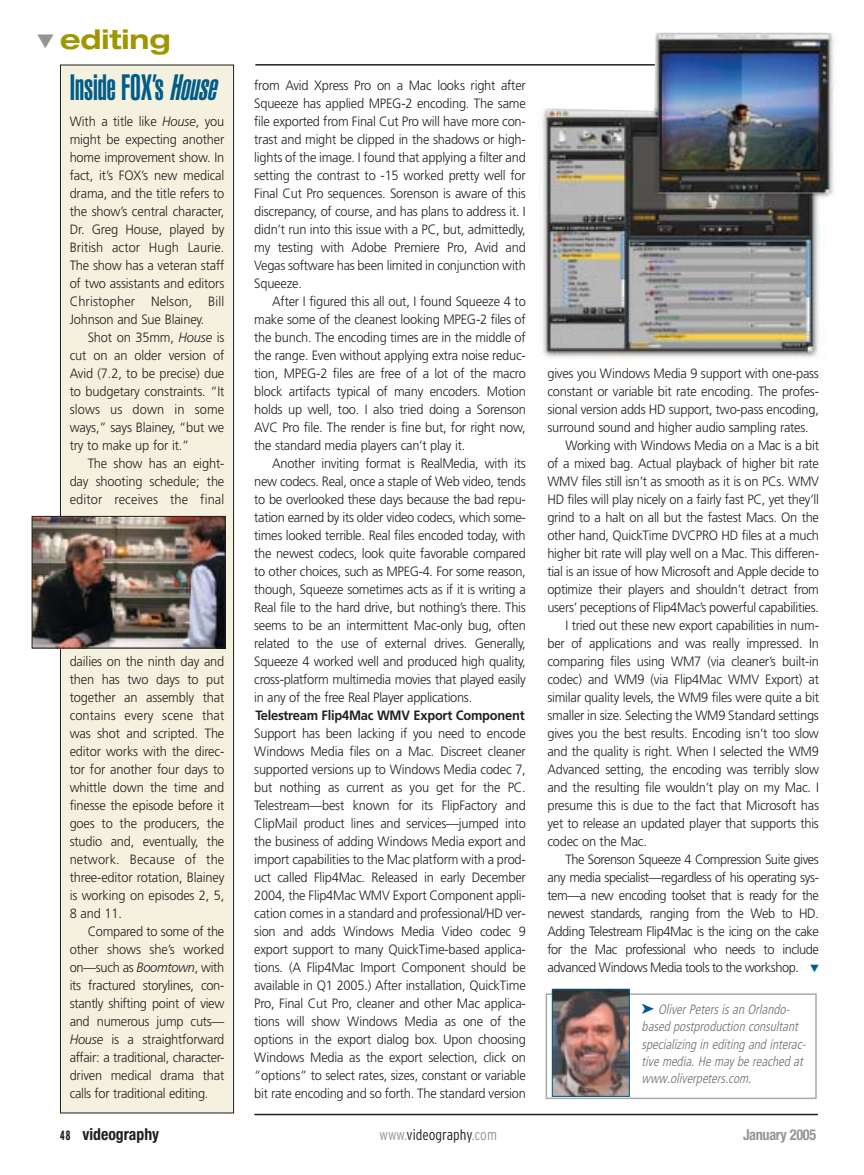
<style>
.page{position:relative;width:864px;height:1175px;background:#fff}
.page>*{position:absolute;margin:0;border:0;box-sizing:border-box;transform-origin:0 0}
.t1{font:900 extra-condensed 36px "Helvetica";color:#005c89;scale:.9 1}
.t2{font:700 expanded 27px "Helvetica Neue";color:#a09600}
.t3{font:700 condensed 16.5px "Helvetica Neue";color:#231f20;scale:.95 1}
.t4{font:300 condensed 15px "Interstate";color:#231f20}
.t5{font:700 condensed 15px "Helvetica Neue";letter-spacing:-.025em;color:#939598;scale:.95 1}
.t6{font:300 13.5px/18px "Frutiger";letter-spacing:-.015em;color:#231f20;text-align:justify;scale:.95 1}
.t7{font:300 13.5px "Frutiger";letter-spacing:-.035em;color:#231f20;scale:.95 1}
.t8{font:italic 300 condensed 13.5px/17.2px "Frutiger";color:#6c6e70}
.t9{font:700 13.5px "Frutiger";letter-spacing:-.015em;color:#231f20;scale:.95 1}
.s1{color:#939598}
.s2{font-style:italic}
.s3{color:#005c89}
.s4{font-weight:800;font-size:13.5px}
</style>
<div class="page">
<hr style="left:255px;top:64px;width:564px;height:2px;background:#231f20">
<div style="left:60px;top:65px;width:174px;height:1048px;background:#f4f1de"></div>
<div style="left:60px;top:65px;width:174px;height:1048px;border:1px solid #231f20"></div>
<hr style="left:254px;top:1113px;width:564px;height:2px;background:#231f20">
<img style="left:538px;top:33px;width:296px;height:325px">
<div style="left:549px;top:82px;width:99px;height:14px;background:#fff"></div>
<div style="left:546px;top:993px;width:271px;height:106px;border:2px solid #a7a9ac"></div>
<img style="left:554px;top:991px;width:74px;height:103px">
<div style="left:552px;top:989px;width:78px;height:107px;border:1px solid #005c89"></div>
<img style="left:34px;top:518px;width:189px;height:128px">
<div style="left:32px;top:516px;width:193px;height:132px;border:1px solid #231f20"></div>
<h2 class="t2" style="left:37px;top:30px;width:135px"><span class="s1">▼</span> editing</h2>
<h1 class="t1" style="left:70px;top:74px;width:171px">Inside FOX’s <span class="s2">House</span></h1>
<p class="t6" style="left:70px;top:113px;width:164px">With a title like <span class="s2">House</span>, you might be expecting another home improvement show. In fact, it’s FOX’s new medical drama, and the title refers to the show’s central character, Dr. Greg House, played by British actor Hugh Laurie.<br>The show has a veteran staff of two assistants and editors Christopher Nelson, Bill Johnson and Sue Blainey.</p>
<p class="t6" style="left:70px;top:329px;width:164px;text-indent:18px">Shot on 35mm, <span class="s2">House</span> is cut on an older version of Avid (7.2, to be precise) due to budgetary constraints. “It slows us down in some ways,” says Blainey, “but we try to make up for it.”</p>
<p class="t6" style="left:70px;top:455px;width:164px;text-indent:18px">The show has an eight&shy;day shooting schedule; the editor receives the final</p>
<p class="t6" style="left:254px;top:77px;width:287px">from Avid Xpress Pro on a Mac looks right after Squeeze has applied MPEG-2 encoding. The same file exported from Final Cut Pro will have more con&shy;trast and might be clipped in the shadows or high&shy;lights of the image. I found that applying a filter and setting the contrast to -15 worked pretty well for Final Cut Pro sequences. Sorenson is aware of this discrepancy, of course, and has plans to address it. I didn’t run into this issue with a PC, but, admittedly, my testing with Adobe Premiere Pro, Avid and Vegas software has been limited in conjunction with Squeeze.</p>
<p class="t6" style="left:254px;top:293px;width:287px;text-indent:18px">After I figured this all out, I found Squeeze 4 to make some of the cleanest looking MPEG-2 files of the bunch. The encoding times are in the middle of the range. Even without applying extra noise reduc&shy;tion, MPEG-2 files are free of a lot of the macro block artifacts typical of many encoders. Motion holds up well, too. I also tried doing a Sorenson AVC Pro file. The render is fine but, for right now, the standard media players can’t play it.</p>
<p class="t6" style="left:254px;top:455px;width:287px;text-indent:18px">Another inviting format is RealMedia, with its new codecs. Real, once a staple of Web video, tends to be overlooked these days because the bad repu&shy;tation earned by its older video codecs, which some&shy;times looked terrible. Real files encoded today, with the newest codecs, look quite favorable compared to other choices, such as MPEG-4. For some reason, though, Squeeze sometimes acts as if it is writing a Real file to the hard drive, but nothing’s there. This seems to be an intermittent Mac-only bug, often related to the use of external drives. Generally, Squeeze 4 worked well and produced high quality, cross-platform multimedia movies that played easily in any of the free Real Player applications.</p>
<p class="t9" style="left:255px;top:710px;width:285px">Telestream Flip4Mac WMV Export Component</p>
<p class="t6" style="left:254px;top:725px;width:287px">Support has been lacking if you need to encode Windows Media files on a Mac. Discreet cleaner supported versions up to Windows Media codec 7, but nothing as current as you get for the PC.<br>Telestream—best known for its FlipFactory and ClipMail product lines and services—jumped into the business of adding Windows Media export and import capabilities to the Mac platform with a prod&shy;uct called Flip4Mac. Released in early December 2004, the Flip4Mac WMV Export Component appli&shy;cation comes in a standard and professional/HD ver&shy;sion and adds Windows Media Video codec 9 export support to many QuickTime-based applica&shy;tions. (A Flip4Mac Import Component should be available in Q1 2005.) After installation, QuickTime Pro, Final Cut Pro, cleaner and other Mac applica&shy;tions will show Windows Media as one of the options in the export dialog box. Upon choosing Windows Media as the export selection, click on “options” to select rates, sizes, constant or variable bit rate encoding and so forth. The standard version</p>
<p class="t6" style="left:547px;top:365px;width:287px">gives you Windows Media 9 support with one-pass</p>
<p class="t6" style="left:547px;top:383px;width:287px">constant or variable bit rate encoding. The profes-</p>
<p class="t6" style="left:547px;top:401px;width:287px">sional version adds HD support, two-pass encoding,</p>
<p class="t6" style="left:547px;top:419px;width:277px">surround sound and higher audio sampling rates.</p>
<p class="t6" style="left:565px;top:437px;width:268px">Working with Windows Media on a Mac is a bit</p>
<p class="t6" style="left:547px;top:455px;width:287px">of a mixed bag. Actual playback of higher bit rate</p>
<p class="t6" style="left:547px;top:473px;width:287px">WMV files still isn’t as smooth as it is on PCs. WMV</p>
<p class="t6" style="left:547px;top:491px;width:287px">HD files will play nicely on a fairly fast PC, yet they’ll</p>
<p class="t6" style="left:547px;top:509px;width:287px">grind to a halt on all but the fastest Macs. On the</p>
<p class="t6" style="left:547px;top:527px;width:287px">other hand, QuickTime DVCPRO HD files at a much</p>
<p class="t6" style="left:547px;top:545px;width:287px">higher bit rate will play well on a Mac. This differen-</p>
<p class="t6" style="left:547px;top:563px;width:287px">tial is an issue of how Microsoft and Apple decide to</p>
<p class="t6" style="left:547px;top:581px;width:287px">optimize their players and shouldn’t detract from</p>
<p class="t6" style="left:547px;top:599px;width:287px">users’ peceptions of Flip4Mac’s powerful capabilities.</p>
<p class="t6" style="left:565px;top:617px;width:268px">I tried out these new export capabilities in num-</p>
<p class="t6" style="left:547px;top:635px;width:287px">ber of applications and was really impressed. In</p>
<p class="t6" style="left:547px;top:653px;width:287px">comparing files using WM7 (via cleaner’s built-in</p>
<p class="t6" style="left:547px;top:671px;width:287px">codec) and WM9 (via Flip4Mac WMV Export) at</p>
<p class="t6" style="left:547px;top:689px;width:287px">similar quality levels, the WM9 files were quite a bit</p>
<p class="t6" style="left:547px;top:707px;width:287px">smaller in size. Selecting the WM9 Standard settings</p>
<p class="t6" style="left:547px;top:725px;width:287px">gives you the best results. Encoding isn’t too slow</p>
<p class="t6" style="left:547px;top:743px;width:287px">and the quality is right. When I selected the WM9</p>
<p class="t6" style="left:547px;top:761px;width:287px">Advanced setting, the encoding was terribly slow</p>
<p class="t6" style="left:547px;top:779px;width:287px">and the resulting file wouldn’t play on my Mac. I</p>
<p class="t6" style="left:547px;top:797px;width:287px">presume this is due to the fact that Microsoft has</p>
<p class="t6" style="left:547px;top:815px;width:287px">yet to release an updated player that supports this</p>
<p class="t6" style="left:547px;top:833px;width:106px">codec on the Mac.</p>
<p class="t7" style="left:565px;top:854px;width:268px">The Sorenson Squeeze 4 Compression Suite gives</p>
<p class="t7" style="left:547px;top:872px;width:287px">any media specialist—regardless of his operating sys-</p>
<p class="t7" style="left:547px;top:890px;width:287px">tem—a new encoding toolset that is ready for the</p>
<p class="t7" style="left:547px;top:908px;width:287px">newest standards, ranging from the Web to HD.</p>
<p class="t7" style="left:547px;top:926px;width:287px">Adding Telestream Flip4Mac is the icing on the cake</p>
<p class="t7" style="left:547px;top:944px;width:287px">for the Mac professional who needs to include</p>
<p class="t7" style="left:547px;top:962px;width:287px">advanced Windows Media tools to the workshop. <span class="s3">▼</span></p>
<p class="t6" style="left:70px;top:653px;width:164px">dailies on the ninth day and then has two days to put together an assembly that contains every scene that was shot and scripted. The editor works with the direc&shy;tor for another four days to whittle down the time and finesse the episode before it goes to the producers, the studio and, eventually, the network. Because of the three-editor rotation, Blainey is working on episodes 2, 5, 8 and 11.</p>
<p class="t6" style="left:70px;top:923px;width:164px;text-indent:18px">Compared to some of the other shows she’s worked on—such as <span class="s2">Boomtown</span>, with its fractured storylines, con&shy;stantly shifting point of view and numerous jump cuts— <span class="s2">House</span> is a straightforward affair: a traditional, character&shy;driven medical drama that calls for traditional editing.</p>
<p class="t3" style="left:60px;top:1128px;width:106px"><span class="s4">48</span> videography</p>
<p class="t4" style="left:380px;top:1129px;width:119px"><span class="s1">www.</span>videography<span class="s1">.com</span></p>
<p class="t5" style="left:743px;top:1129px;width:79px">January 2005</p>
<p class="t8" style="left:642px;top:1001px;width:168px"><span class="s3">➤</span> OliverPetersisan Orlando&shy;based postproduction consultant specializing in editing and interac&shy;tive media.He may be reached at www.oliverpeters.com.</p>
</div>
